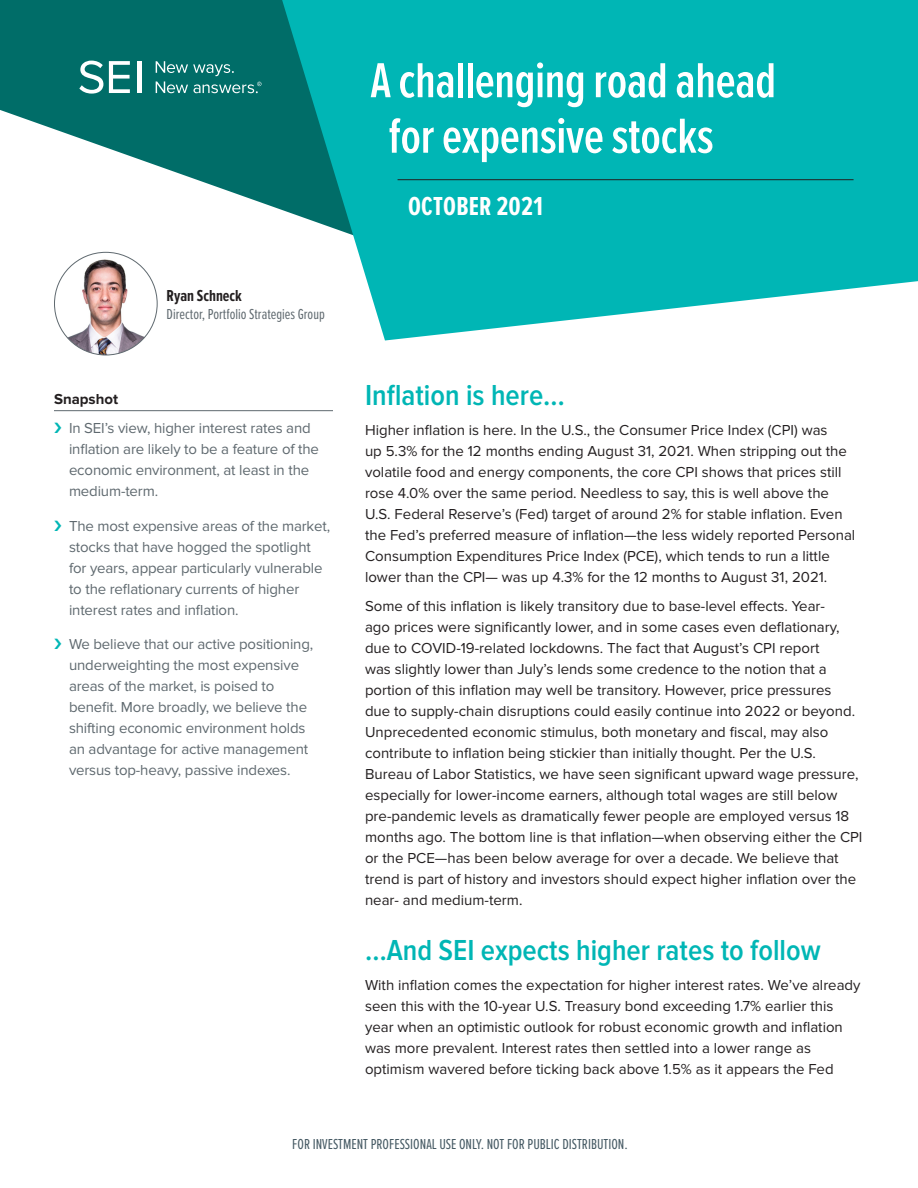
<style>
.page{position:relative;width:918px;height:1188px;background:#fff}
.page>*{position:absolute;margin:0;border:0;box-sizing:border-box;transform-origin:0 0}
.t1{font:600 51px/55.5px "Proxima Nova Ex Cn";letter-spacing:-.005em;color:#fff}
.Head_body_T{font:600 30px "Proxima Nova Cond";color:#00b6b5}
.Month_and_Year{font:700 27px "Proxima Nova Ex Cn";letter-spacing:.01em;color:#fff}
.Author_Name{font:700 16.5px "Proxima Nova Ex Cn";color:#231f20}
.Body_Copy__10pt__R{font:15px/21px "Proxima Nova";color:#231f20}
.t2{font:15px/21px "Proxima Nova";letter-spacing:-.01em;color:#5f696f}
.Bottom_Page_Disclaim{font:15px "Proxima Nova Ex Cn";color:#465a64}
.Supporting_Info{font:15px "Proxima Nova Ex Cn";color:#5f696f}
.Snapshots{font:700 15px "Proxima Nova";color:#231f20}
</style>
<div class="page">
<svg style="left:0;top:0;width:282px;height:265px;fill:#006d68"></svg>
<svg style="left:282px;top:0;width:636px;height:340px;background:#1dbab9"></svg>
<hr style="left:137px;top:61px;width:4px;height:32px;background:#fff">
<svg style="left:109px;top:61px;width:21px;height:32px"></svg>
<svg style="left:79px;top:61px;width:24px;height:33px"></svg>
<svg style="left:156px;top:61px;width:106px;height:32px;background:#288480"></svg>
<hr style="left:54px;top:410px;width:279px;height:1px;background:#5f696f">
<img style="left:54px;top:252px;width:103px;height:103px;border-radius:51px">
<hr style="left:398px;top:179px;width:456px;height:1px;background:#231f20">
<p class="Author_Name" style="left:167px;top:284px;width:77px">Ryan Schneck</p>
<p class="Supporting_Info" style="left:167px;top:303px;width:160px">Director, Portfolio Strategies Group</p>
<p class="Snapshots" style="left:54px;top:390px;width:66px">Snapshot</p>
<p class="t2" style="left:69px;top:418px;width:252px">In SEI’s view, higher interest rates and inflation are likely to be a feature of the economic environment, at least in the medium-term.</p>
<p class="t2" style="left:69px;top:516px;width:263px">The most expensive areas of the market, stocks that have hogged the spotlight for years, appear particularly vulnerable to the reflationary currents of higher interest rates and inflation.</p>
<p class="t2" style="left:69px;top:634px;width:246px">We believe that our active positioning, underweighting the most expensive areas of the market, is poised to benefit. More broadly, we believe the shifting economic environment holds an advantage for active management versus top-heavy, passive indexes.</p>
<p class="t1" style="left:389px;top:51px;width:389px;text-indent:-18px">A challenging road ahead for expensive stocks</p>
<p class="Month_and_Year" style="left:408px;top:191px;width:136px">OCTOBER 2021</p>
<p class="Head_body_T" style="left:365px;top:378px;width:201px">Inflation is here…</p>
<p class="Body_Copy__10pt__R" style="left:365px;top:419px;width:492px">Higher inflation is here. In the U.S., the Consumer Price Index (CPI) was<br>up 5.3% for the 12 months ending August 31, 2021. When stripping out the volatile food and energy components, the core CPI shows that prices still rose 4.0% over the same period. Needless to say, this is well above the U.S. Federal Reserve’s (Fed) target of around 2% for stable inflation. Even the Fed’s preferred measure of inflation—the less widely reported Personal Consumption Expenditures Price Index (PCE), which tends to run a little lower than the CPI— was up 4.3% for the 12 months to August 31, 2021.</p>
<p class="Body_Copy__10pt__R" style="left:365px;top:596px;width:499px">Some of this inflation is likely transitory due to base-level effects. Year-<br>ago prices were significantly lower, and in some cases even deflationary, due to COVID-19-related lockdowns. The fact that August’s CPI report<br>was slightly lower than July’s lends some credence to the notion that a portion of this inflation may well be transitory. However, price pressures<br>due to supply-chain disruptions could easily continue into 2022 or beyond.<br>Unprecedented economic stimulus, both monetary and fiscal, may also contribute to inflation being stickier than initially thought. Per the U.S.<br>Bureau of Labor Statistics, we have seen significant upward wage pressure, especially for lower-income earners, although total wages are still below pre-pandemic levels as dramatically fewer people are employed versus 18 months ago. The bottom line is that inflation—when observing either the CPI or the PCE—has been below average for over a decade. We believe that trend is part of history and investors should expect higher inflation over the near- and medium-term.</p>
<p class="Head_body_T" style="left:365px;top:934px;width:457px">…And SEI expects higher rates to follow</p>
<p class="Body_Copy__10pt__R" style="left:365px;top:975px;width:497px">With inflation comes the expectation for higher interest rates. We’ve already seen this with the 10-year U.S. Treasury bond exceeding 1.7% earlier this year when an optimistic outlook for robust economic growth and inflation was more prevalent. Interest rates then settled into a lower range as optimism wavered before ticking back above 1.5% as it appears the Fed</p>
<p class="Bottom_Page_Disclaim" style="left:292px;top:1133px;width:337px">FOR INVESTMENT PROFESSIONAL USE ONLY. NOT FOR PUBLIC DISTRIBUTION.</p>
</div>
